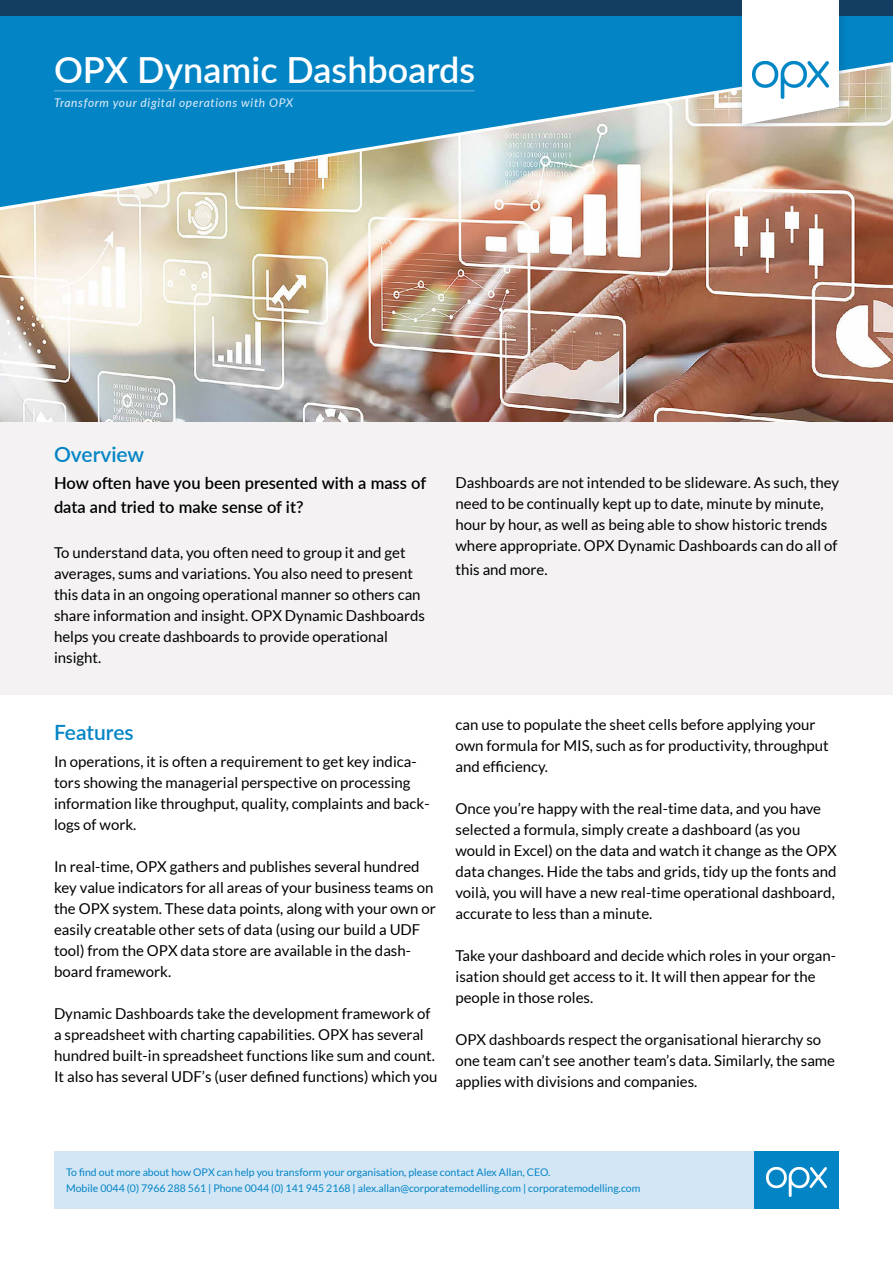
<style>
.page{position:relative;width:893px;height:1263px;background:#fff}
.page>*{position:absolute;margin:0;border:0;box-sizing:border-box;transform-origin:0 0}
.t1{font:600 36px "Lato";color:#fff}
.t2{font:600 21px "Lato";color:#0384c5}
.t3{font:600 16.5px/24px "Lato";color:#000}
.t4{font:15px/21px "Lato";color:#000}
.t5{font:italic 500 12px "Lato";letter-spacing:.05em;color:#d2e6f5}
.t6{font:10.5px/16.5px "Lato";color:#0384c5}
</style>
<div class="page">
<img style="left:0;top:214px;width:893px;height:208px">
<svg style="left:0;top:16px;width:893px;height:198px;background:#569fbe"></svg>
<div style="left:0;top:422px;width:893px;height:272px;background:#f4f2f2"></div>
<div style="left:0;top:0;width:893px;height:16px;background:#133e61"></div>
<div style="left:735px;top:0;width:113px;height:134px;background:#133e61;opacity:.3"></div>
<div style="left:742px;top:0;width:97px;height:106px;background:#fff"></div>
<svg style="left:742px;top:106px;width:97px;height:19px"></svg>
<img style="left:752px;top:62px;width:77px;height:37px">
<hr style="left:54px;top:90px;width:421px;height:1px;background:#d2e6f5">
<div style="left:54px;top:1151px;width:785px;height:58px;background:#d2e6f5"></div>
<div style="left:754px;top:1151px;width:85px;height:58px;background:#0384c5"></div>
<img style="left:767px;top:1168px;width:59px;height:28px">
<h1 class="t1" style="left:54px;top:44px;width:423px">OPX Dynamic Dashboards</h1>
<p class="t5" style="left:54px;top:94px;width:241px">Transform your digital operations with OPX</p>
<h2 class="t2" style="left:54px;top:439px;width:92px">Overview</h2>
<p class="t3" style="left:54px;top:471px;width:374px">How often have you been presented with a mass of data and tried to make sense of it?</p>
<p class="t4" style="left:54px;top:542px;width:372px">To understand data, you often need to group it and get averages, sums and variations. You also need to present this data in an ongoing operational manner so others can share information and insight. OPX Dynamic Dashboards helps you create dashboards to provide operational insight.</p>
<p class="t4" style="left:455px;top:472px;width:385px">Dashboards are not intended to be slideware. As such, they need to be continually kept up to date, minute by minute, hour by hour, as well as being able to show historic trends where appropriate. OPX Dynamic Dashboards can do all of</p>
<p class="t4" style="left:455px;top:559px;width:94px">this and more.</p>
<h2 class="t2" style="left:54px;top:717px;width:81px">Features</h2>
<p class="t4" style="left:54px;top:751px;width:377px">In operations, it is often a requirement to get key indica&shy;tors showing the managerial perspective on processing information like throughput, quality, complaints and back&shy;logs of work.</p>
<p class="t4" style="left:54px;top:856px;width:383px">In real-time, OPX gathers and publishes several hundred key value indicators for all areas of your business teams on the OPX system. These data points, along with your own or easily creatable other sets of data (using our build a UDF tool) from the OPX data store are available in the dash&shy;board framework.</p>
<p class="t4" style="left:54px;top:1003px;width:385px">Dynamic Dashboards take the development framework of a spreadsheet with charting capabilities. OPX has several hundred built-in spreadsheet functions like sum and count.<br>It also has several UDF’s (user defined functions) which you</p>
<p class="t4" style="left:455px;top:714px;width:375px">can use to populate the sheet cells before applying your own formula for MIS, such as for productivity, throughput and efficiency.</p>
<p class="t4" style="left:455px;top:798px;width:383px">Once you’re happy with the real-time data, and you have selected a formula, simply create a dashboard (as you would in Excel) on the data and watch it change as the OPX data changes. Hide the tabs and grids, tidy up the fonts and voilà, you will have a new real-time operational dashboard, accurate to less than a minute.</p>
<p class="t4" style="left:455px;top:945px;width:382px">Take your dashboard and decide which roles in your organ&shy;isation should get access to it. It will then appear for the people in those roles.</p>
<p class="t4" style="left:455px;top:1029px;width:381px">OPX dashboards respect the organisational hierarchy so one team can’t see another team’s data. Similarly, the same applies with divisions and companies.</p>
<p class="t6" style="left:66px;top:1163px;width:576px">To find out more about how OPX can help you transform your organisation, please contact Alex Allan, CEO.<br>Mobile 0044 (0) 7966 288 561 | Phone 0044 (0) 141 945 2168 | alex.allan@corporatemodelling.com | corporatemodelling.com</p>
</div>
